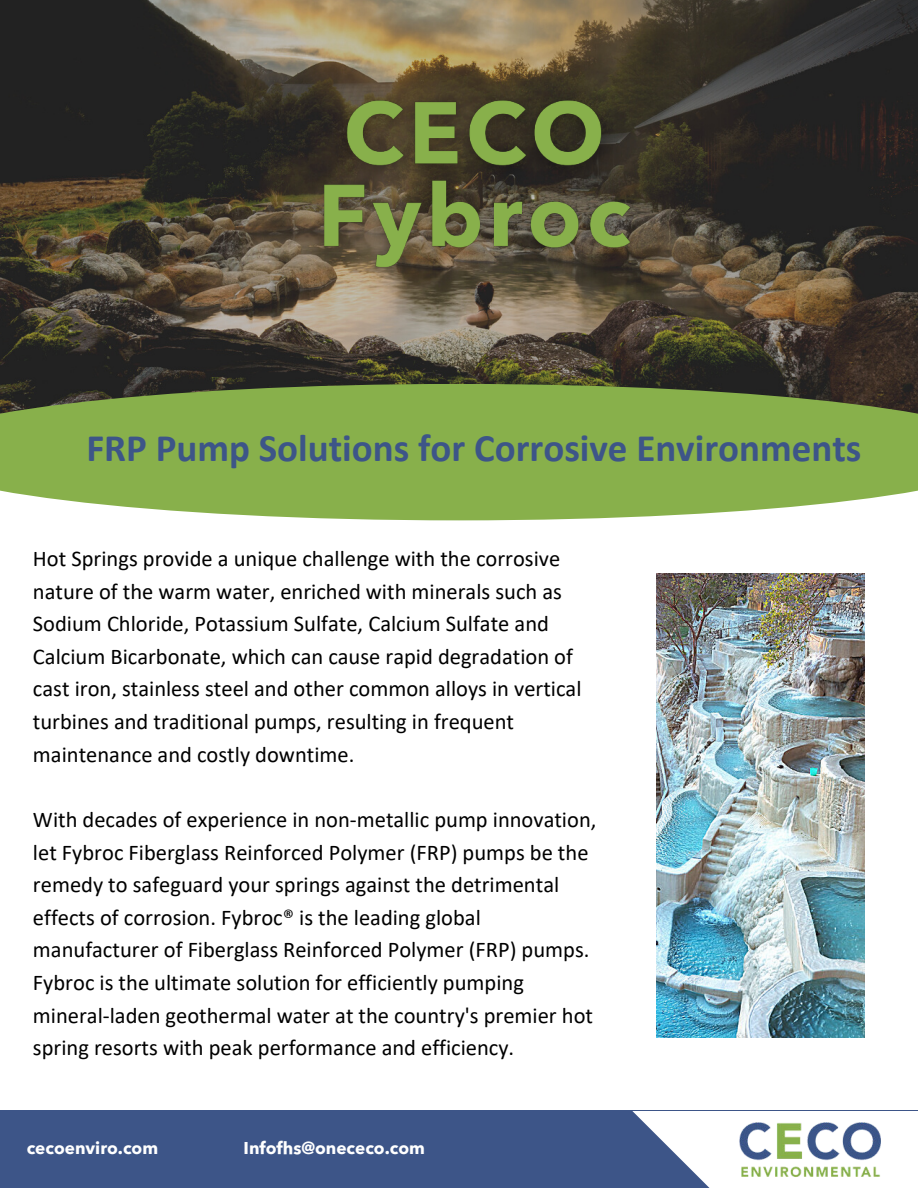
<style>
.page{position:relative;width:918px;height:1188px;background:#fff}
.page>*{position:absolute;margin:0;border:0;box-sizing:border-box;transform-origin:0 0}
.t1{font:700 39px "Calibri";color:#3d5588}
.t2{font:22.5px/32.7px "Calibri";color:#000}
.t3{font:700 17.1px "Avenir Next Thai Modern";color:#fff}
</style>
<div class="page">
<img style="left:0;top:0;width:918px;height:384px">
<svg style="left:0;top:384px;width:918px;height:136px;background:#89ac53"></svg>
<div style="left:0;top:1111px;width:918px;height:77px;background:#3d5588"></div>
<svg style="left:632px;top:1111px;width:286px;height:77px;fill:#fff"></svg>
<img style="left:722px;top:1110px;width:176px;height:78px">
<img style="left:656px;top:574px;width:208px;height:463px">
<img style="left:296px;top:47px;width:361px;height:253px">
<h1 class="t1" style="left:86px;top:421px;width:777px">FRP Pump Solutions for Corrosive Environments</h1>
<p class="t2" style="left:33px;top:542px;width:550px">Hot Springs provide a unique challenge with the corrosive nature of the warm water, enriched with minerals such as Sodium Chloride, Potassium Sulfate, Calcium Sulfate and Calcium Bicarbonate, which can cause rapid degradation of cast iron, stainless steel and other common alloys in vertical turbines and traditional pumps, resulting in frequent maintenance and costly downtime.</p>
<p class="t2" style="left:33px;top:803px;width:565px">With decades of experience in non-metallic pump innovation, let Fybroc Fiberglass Reinforced Polymer (FRP) pumps be the remedy to safeguard your springs against the detrimental effects of corrosion. Fybroc® is the leading global manufacturer of Fiberglass Reinforced Polymer (FRP) pumps.<br>Fybroc is the ultimate solution for efficiently pumping mineral-laden geothermal water at the country's premier hot spring resorts with peak performance and efficiency.</p>
<p class="t3" style="left:27px;top:1135px;width:133px">cecoenviro.com</p>
<p class="t3" style="left:244px;top:1135px;width:183px">Infofhs@onececo.com</p>
</div>
